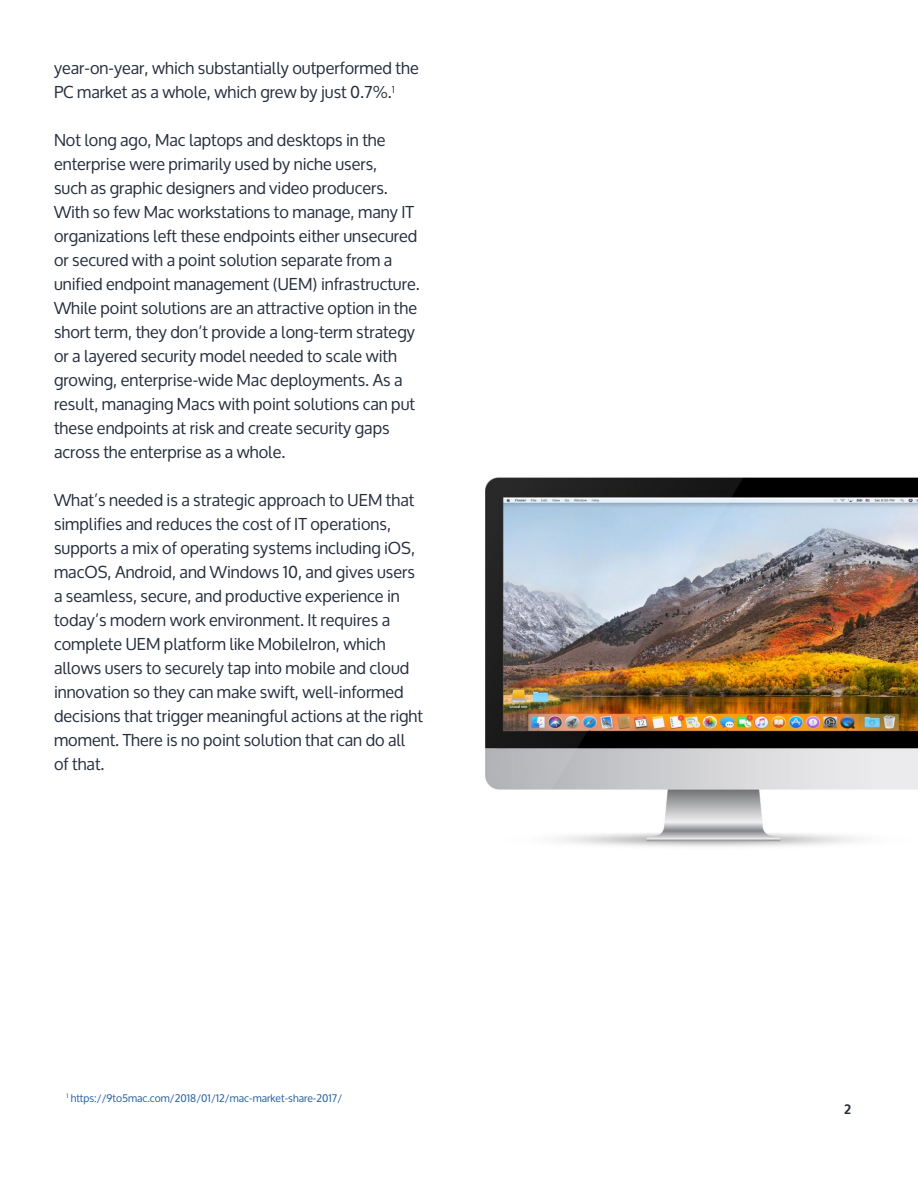
<style>
.page{position:relative;width:918px;height:1188px;background:#fff}
.page>*{position:absolute;margin:0;border:0;box-sizing:border-box;transform-origin:0 0}
.t1{font:16.5px/24px "Oxygen";color:#262e3d}
.t2{font:700 13.5px "Oxygen";color:#262e3d}
.t3{font:10.5px "Oxygen";color:#215e9e}
</style>
<div class="page">
<img style="left:485px;top:477px;width:433px;height:370px">
<p class="t1" style="left:54px;top:57px;width:366px">year-on-year, which substantially outperformed the<br>PC market as a whole, which grew by just 0.7%.<sup>1</sup></p>
<p class="t1" style="left:54px;top:129px;width:367px">Not long ago, Mac laptops and desktops in the enterprise were primarily used by niche users,<br>such as graphic designers and video producers.<br>With so few Mac workstations to manage, many IT organizations left these endpoints either unsecured or secured with a point solution separate from a unified endpoint management (UEM) infrastructure.<br>While point solutions are an attractive option in the short term, they don’t provide a long-term strategy or a layered security model needed to scale with growing, enterprise-wide Mac deployments. As a result, managing Macs with point solutions can put these endpoints at risk and create security gaps across the enterprise as a whole.</p>
<p class="t1" style="left:54px;top:489px;width:371px">What’s needed is a strategic approach to UEM that simplifies and reduces the cost of IT operations, supports a mix of operating systems including iOS, macOS, Android, and Windows 10, and gives users a seamless, secure, and productive experience in today’s modern work environment. It requires a complete UEM platform like MobileIron, which allows users to securely tap into mobile and cloud innovation so they can make swift, well-informed decisions that trigger meaningful actions at the right moment. There is no point solution that can do all of that.</p>
<p class="t3" style="left:67px;top:1092px;width:277px"><sup>1</sup> https://9to5mac.com/2018/01/12/mac-market-share-2017/</p>
<p class="t2" style="left:844px;top:1101px;width:8px">2</p>
</div>
